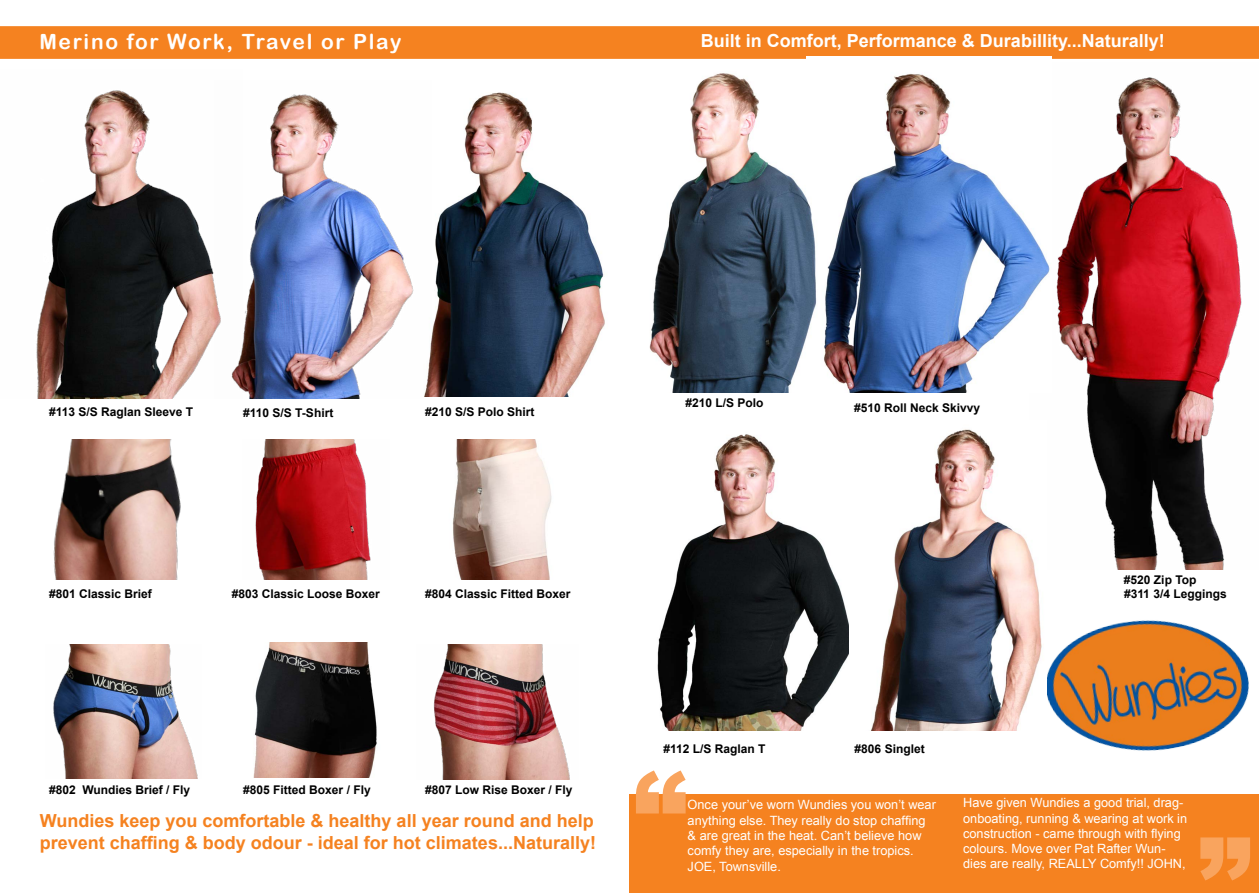
<style>
.page{position:relative;width:1259px;height:893px;background:#fff}
.page>*{position:absolute;margin:0;border:0;box-sizing:border-box;transform-origin:0 0}
.t1{font:900 108px "Arial";color:#f9a45e}
.t2{font:21px "Arial Rounded MT Bold";letter-spacing:.08em;color:#fff}
.t3{font:700 18px/21.6px "Arial";color:#f58220}
.t4{font:700 18px "Arial";color:#fff}
.t5{font:12.75px/15.3px "Arial";color:#fff}
.t6{font:700 12px/14.4px "Arial";color:#000}
</style>
<div class="page">
<div style="left:0;top:26px;width:1259px;height:33px;background:#f58220"></div>
<img style="left:53px;top:440px;width:128px;height:139px">
<img style="left:255px;top:440px;width:116px;height:139px">
<img style="left:53px;top:644px;width:145px;height:134px">
<img style="left:433px;top:644px;width:137px;height:136px">
<img style="left:36px;top:90px;width:179px;height:308px">
<img style="left:431px;top:92px;width:174px;height:305px">
<img style="left:452px;top:440px;width:100px;height:139px">
<img style="left:253px;top:642px;width:124px;height:136px">
<img style="left:215px;top:94px;width:216px;height:304px">
<img style="left:1047px;top:620px;width:202px;height:131px">
<img style="left:1056px;top:77px;width:186px;height:492px">
<img style="left:806px;top:57px;width:245px;height:336px">
<div style="left:629px;top:794px;width:630px;height:99px;background:#f58220"></div>
<img style="left:649px;top:72px;width:170px;height:321px">
<img style="left:657px;top:434px;width:192px;height:296px">
<img style="left:871px;top:429px;width:171px;height:301px">
<h2 class="t2" style="left:39px;top:29px;width:364px">Merino for Work, Travel or Play</h2>
<h3 class="t4" style="left:701px;top:28px;width:465px">Built in Comfort, Performance &amp; Durabillity...Naturally!</h3>
<p class="t6" style="left:49px;top:405px;width:146px">#113 S/S Raglan Sleeve T</p>
<p class="t6" style="left:243px;top:406px;width:92px">#110 S/S T-Shirt</p>
<p class="t6" style="left:425px;top:405px;width:111px">#210 S/S Polo Shirt</p>
<p class="t6" style="left:685px;top:395px;width:80px">#210 L/S Polo</p>
<p class="t6" style="left:854px;top:401px;width:128px">#510 Roll Neck Skivvy</p>
<p class="t6" style="left:49px;top:587px;width:104px">#801 Classic Brief</p>
<p class="t6" style="left:232px;top:587px;width:150px">#803 Classic Loose Boxer</p>
<p class="t6" style="left:425px;top:587px;width:147px">#804 Classic Fitted Boxer</p>
<p class="t6" style="left:1124px;top:572px;width:104px">#520 Zip Top<br>#311 3/4 Leggings</p>
<p class="t6" style="left:49px;top:783px;width:143px">#802 Wundies Brief / Fly</p>
<p class="t6" style="left:243px;top:783px;width:129px">#805 Fitted Boxer / Fly</p>
<p class="t6" style="left:425px;top:783px;width:149px">#807 Low Rise Boxer / Fly</p>
<h3 class="t3" style="left:40px;top:810px;width:558px">Wundies keep you comfortable &amp; healthy all year round and help prevent chaffing &amp; body odour - ideal for hot climates...Naturally!</h3>
<p class="t6" style="left:663px;top:741px;width:104px">#112 L/S Raglan T</p>
<p class="t6" style="left:854px;top:741px;width:72px">#806 Singlet</p>
<h1 class="t1" style="left:633px;top:732px;width:55px">“</h1>
<p class="t5" style="left:687px;top:797px;width:250px">Once your’ve worn Wundies you won’t wear anything else. They really do stop chaffing &amp; are great in the heat. Can’t believe how comfy they are, especially in the tropics.<br>JOE, Townsville.</p>
<p class="t5" style="left:963px;top:795px;width:225px">Have given Wundies a good trial, drag&shy;onboating, running &amp; wearing at work in construction - came through with flying colours. Move over Pat Rafter Wun&shy;dies are really, REALLY Comfy!! JOHN,</p>
<h1 class="t1" style="left:1253px;top:919px;width:55px;rotate:-180deg">“</h1>
</div>
